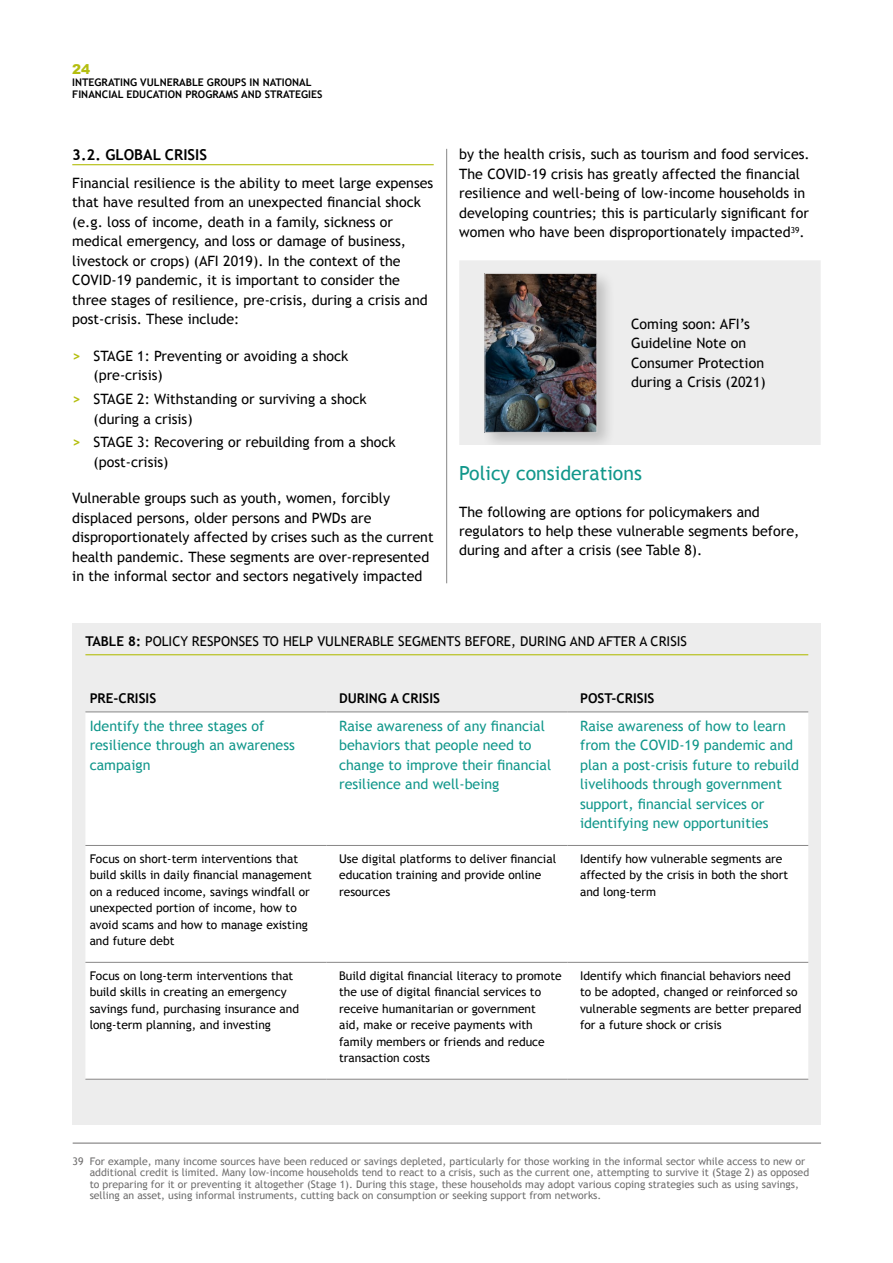
<style>
.page{position:relative;width:893px;height:1263px;background:#fff}
.page>*{position:absolute;margin:0;border:0;box-sizing:border-box;transform-origin:0 0}
.t1{font:19.5px "Trebuchet MS";color:#11978b}
.t2{font:700 15px "Trebuchet MS";color:#000}
.t3{font:14.25px/19.5px "Trebuchet MS";color:#000}
.t4{font:14.25px/19.5px "Trebuchet MS";color:#11978b}
.t5{font:13.5px "Trebuchet MS";color:#000}
.t6{font:700 13.5px "Trebuchet MS";color:#000}
.t7{font:900 13.5px "Arial";color:#b4be0f}
.t8{font:12px/16.5px "Trebuchet MS";color:#000}
.t9{font:10.5px/11.6px "Trebuchet MS";color:#706f6f}
.t10{font:700 10.5px/12px "Trebuchet MS";color:#000}
.s1{font-weight:700;color:#b4be0f}
.s2{font-weight:700}
</style>
<div class="page">
<hr style="left:446px;top:149px;width:1px;height:434px;background:#878787">
<hr style="left:72px;top:164px;width:362px;height:1px;background:#b4be0f">
<div style="left:459px;top:260px;width:362px;height:185px;background:#ededed"></div>
<div style="left:485px;top:269px;width:131px;height:176px;background:#000;opacity:.2"></div>
<img style="left:487px;top:275px;width:108px;height:155px">
<div style="left:485px;top:273px;width:112px;height:159px;border:1px solid #d2d1d1"></div>
<div style="left:73px;top:623px;width:748px;height:502px;background:#ededed"></div>
<hr style="left:85px;top:654px;width:723px;height:1px;background:#b4be0f">
<div style="left:85px;top:712px;width:723px;height:367px;background:#fff"></div>
<hr style="left:85px;top:1079px;width:241px;height:1px;background:#878686">
<hr style="left:326px;top:1079px;width:241px;height:1px;background:#878686">
<hr style="left:567px;top:1079px;width:241px;height:1px;background:#878686">
<hr style="left:85px;top:845px;width:241px;height:1px;background:#878686">
<hr style="left:326px;top:845px;width:241px;height:1px;background:#878686">
<hr style="left:567px;top:845px;width:241px;height:1px;background:#878686">
<hr style="left:85px;top:962px;width:241px;height:1px;background:#878686">
<hr style="left:326px;top:962px;width:241px;height:1px;background:#878686">
<hr style="left:567px;top:962px;width:241px;height:1px;background:#878686">
<hr style="left:85px;top:711px;width:241px;height:1px;background:#878686">
<hr style="left:326px;top:711px;width:241px;height:1px;background:#878686">
<hr style="left:567px;top:711px;width:241px;height:1px;background:#878686">
<hr style="left:73px;top:1143px;width:748px;height:1px;background:#706f6f">
<p class="t7" style="left:72px;top:59px;width:20px">24</p>
<p class="t10" style="left:72px;top:76px;width:252px">INTEGRATING VULNERABLE GROUPS IN NATIONAL<br>FINANCIAL EDUCATION PROGRAMS AND STRATEGIES</p>
<p class="t2" style="left:72px;top:145px;width:136px">3.2. GLOBAL CRISIS</p>
<p class="t3" style="left:72px;top:173px;width:363px">Financial resilience is the ability to meet large expenses that have resulted from an unexpected financial shock (e.g. loss of income, death in a family, sickness or medical emergency, and loss or damage of business, livestock or crops) (AFI 2019). In the context of the COVID-19 pandemic, it is important to consider the three stages of resilience, pre-crisis, during a crisis and post-crisis. These include:</p>
<p class="t3" style="left:94px;top:346px;width:256px;text-indent:-21px"><span class="s1">&gt;</span> STAGE 1: Preventing or avoiding a shock (pre-crisis)</p>
<p class="t3" style="left:94px;top:389px;width:275px;text-indent:-21px"><span class="s1">&gt;</span> STAGE 2: Withstanding or surviving a shock (during a crisis)</p>
<p class="t3" style="left:94px;top:433px;width:304px;text-indent:-21px"><span class="s1">&gt;</span> STAGE 3: Recovering or rebuilding from a shock (post-crisis)</p>
<p class="t3" style="left:72px;top:489px;width:363px">Vulnerable groups such as youth, women, forcibly displaced persons, older persons and PWDs are disproportionately affected by crises such as the current health pandemic. These segments are over-represented in the informal sector and sectors negatively impacted</p>
<p class="t3" style="left:459px;top:145px;width:352px">by the health crisis, such as tourism and food services.<br>The COVID-19 crisis has greatly affected the financial resilience and well-being of low-income households in developing countries; this is particularly significant for women who have been disproportionately impacted<sup>39</sup>.</p>
<p class="t3" style="left:631px;top:314px;width:136px">Coming soon: AFI’s<br>Guideline Note on<br>Consumer Protection during a Crisis (2021)</p>
<h1 class="t1" style="left:459px;top:462px;width:184px">Policy considerations</h1>
<p class="t3" style="left:459px;top:502px;width:342px">The following are options for policymakers and regulators to help these vulnerable segments before, during and after a crisis (see Table 8).</p>
<p class="t5" style="left:85px;top:633px;width:603px"><span class="s2">TABLE 8:</span> POLICY RESPONSES TO HELP VULNERABLE SEGMENTS BEFORE, DURING AND AFTER A CRISIS</p>
<p class="t6" style="left:90px;top:690px;width:68px">PRE-CRISIS</p>
<p class="t6" style="left:339px;top:690px;width:102px">DURING A CRISIS</p>
<p class="t6" style="left:580px;top:690px;width:76px">POST-CRISIS</p>
<p class="t4" style="left:90px;top:716px;width:207px">Identify the three stages of resilience through an awareness campaign</p>
<p class="t4" style="left:339px;top:716px;width:214px">Raise awareness of any financial behaviors that people need to change to improve their financial resilience and well-being</p>
<p class="t4" style="left:580px;top:716px;width:221px">Raise awareness of how to learn from the COVID-19 pandemic and plan a post-crisis future to rebuild livelihoods through government support, financial services or identifying new opportunities</p>
<p class="t8" style="left:90px;top:850px;width:224px">Focus on short-term interventions that build skills in daily financial management on a reduced income, savings windfall or unexpected portion of income, how to avoid scams and how to manage existing and future debt</p>
<p class="t8" style="left:339px;top:850px;width:219px">Use digital platforms to deliver financial education training and provide online resources</p>
<p class="t8" style="left:580px;top:850px;width:210px">Identify how vulnerable segments are affected by the crisis in both the short and long-term</p>
<p class="t8" style="left:90px;top:967px;width:211px">Focus on long-term interventions that build skills in creating an emergency savings fund, purchasing insurance and long-term planning, and investing</p>
<p class="t8" style="left:339px;top:967px;width:224px">Build digital financial literacy to promote the use of digital financial services to receive humanitarian or government<br>aid, make or receive payments with family members or friends and reduce transaction costs</p>
<p class="t8" style="left:580px;top:967px;width:223px">Identify which financial behaviors need to be adopted, changed or reinforced so vulnerable segments are better prepared for a future shock or crisis</p>
<p class="t9" style="left:90px;top:1155px;width:721px;text-indent:-17px">39 For example, many income sources have been reduced or savings depleted, particularly for those working in the informal sector while access to new or additional credit is limited. Many low-income households tend to react to a crisis, such as the current one, attempting to survive it (Stage 2) as opposed to preparing for it or preventing it altogether (Stage 1). During this stage, these households may adopt various coping strategies such as using savings, selling an asset, using informal instruments, cutting back on consumption or seeking support from networks.</p>
</div>
